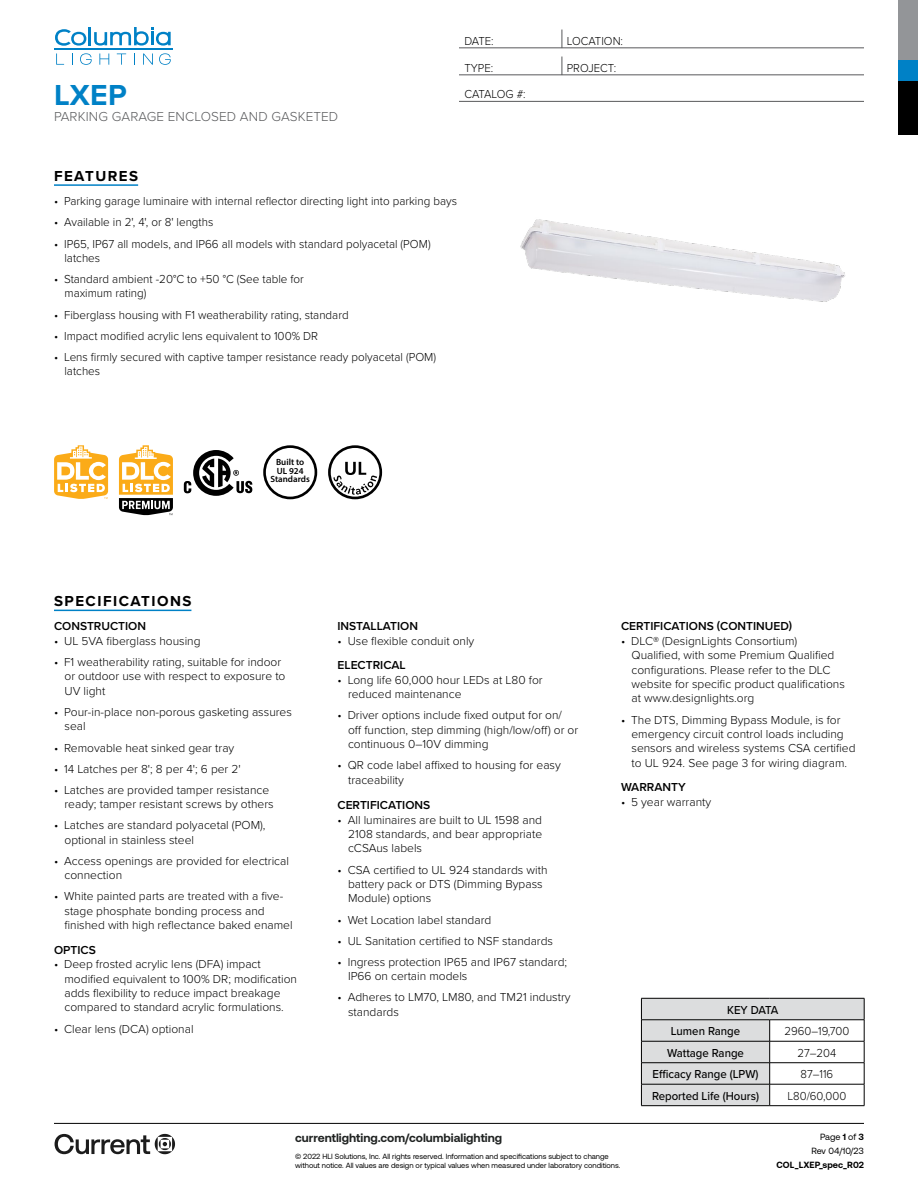
<style>
.page{position:relative;width:918px;height:1188px;background:#fff}
.page>*{position:absolute;margin:0;border:0;box-sizing:border-box;transform-origin:0 0}
.t1{font:700 30px "Proxima Nova";color:#0081c6}
.t2{font:700 15px "Proxima Nova";letter-spacing:.1em;color:#000}
.t3{font:300 13.5px "Proxima Nova";letter-spacing:.01em;color:#58595b}
.t4{font:300 12px/14.4px "Proxima Nova";color:#000}
.t5{font:600 12px "Proxima Nova";color:#000}
.t6{font:500 12px/21.5px "Proxima Nova";color:#000;scale:.95 1}
.t7{font:300 12px "Proxima Nova";color:#000;scale:.95 1}
.t8{font:700 12px "Aeonik";color:#202322}
.t9{font:300 12px "Proxima Nova";letter-spacing:-.02em;color:#000;scale:.95 1}
.t10{font:600 9px/8.4px "Myriad Pro";color:#000;text-align:center}
.t11{font:9px/14.1px "Aeonik";color:#000;text-align:right}
.t12{font:700 9px "Aeonik";color:#000}
.t13{font:7.5px/9.8px "Aeonik";color:#000}
.s1{font-weight:700}
</style>
<div class="page">
<div style="left:898px;top:81px;width:20px;height:54px;background:#000"></div>
<div style="left:898px;top:0;width:20px;height:61px;background:#939598"></div>
<div style="left:898px;top:61px;width:20px;height:20px;background:#0081c6"></div>
<hr style="left:54px;top:1123px;width:810px;height:1px;background:#000">
<svg style="left:55px;top:1134px;width:120px;height:20px"></svg>
<svg style="left:56px;top:53px;width:8px;height:12px"></svg>
<svg style="left:72px;top:53px;width:1px;height:12px"></svg>
<svg style="left:80px;top:53px;width:12px;height:12px"></svg>
<svg style="left:99px;top:53px;width:10px;height:12px"></svg>
<svg style="left:117px;top:53px;width:9px;height:12px"></svg>
<svg style="left:134px;top:53px;width:1px;height:12px"></svg>
<svg style="left:143px;top:53px;width:10px;height:12px"></svg>
<svg style="left:159px;top:53px;width:12px;height:12px"></svg>
<hr style="left:54px;top:49px;width:118px;height:1px;background:#0081c6">
<svg style="left:55px;top:27px;width:116px;height:19px"></svg>
<hr style="left:54px;top:184px;width:84px;height:2px;background:#0081c6">
<hr style="left:459px;top:48px;width:405px;height:1px;background:#58595b">
<svg style="left:562px;top:30px;width:1px;height:18px"></svg>
<hr style="left:459px;top:75px;width:405px;height:1px;background:#58595b">
<svg style="left:562px;top:57px;width:1px;height:18px"></svg>
<hr style="left:54px;top:610px;width:137px;height:1px;background:#0081c6">
<svg style="left:641px;top:998px;width:224px;height:108px"></svg>
<hr style="left:641px;top:1105px;width:129px;height:1px;background:#000">
<hr style="left:770px;top:1105px;width:94px;height:1px;background:#000">
<hr style="left:459px;top:101px;width:405px;height:1px;background:#58595b">
<svg style="left:54px;top:445px;width:54px;height:54px"></svg>
<svg style="left:184px;top:450px;width:68px;height:46px"></svg>
<div style="left:263px;top:445px;width:54px;height:54px;border:3px solid #000;border-radius:50%"></div>
<svg style="left:328px;top:445px;width:54px;height:54px"></svg>
<img style="left:520px;top:219px;width:325px;height:83px">
<svg style="left:119px;top:445px;width:54px;height:70px"></svg>
<h1 class="t1" style="left:54px;top:72px;width:74px">LXEP</h1>
<p class="t3" style="left:54px;top:107px;width:286px">PARKING GARAGE ENCLOSED AND GASKETED</p>
<p class="t7" style="left:464px;top:32px;width:32px">DATE:</p>
<p class="t7" style="left:567px;top:32px;width:61px">LOCATION:</p>
<p class="t7" style="left:464px;top:59px;width:32px">TYPE:</p>
<p class="t7" style="left:567px;top:59px;width:54px">PROJECT:</p>
<p class="t9" style="left:464px;top:85px;width:66px">CATALOG #:</p>
<p class="t2" style="left:54px;top:164px;width:86px">FEATURES</p>
<p class="t4" style="left:54px;top:193px;width:405px">• Parking garage luminaire with internal reflector directing light into parking bays</p>
<p class="t4" style="left:54px;top:215px;width:161px">• Available in 2', 4', or 8' lengths</p>
<p class="t4" style="left:64px;top:236px;width:368px;text-indent:-10px">• IP65, IP67 all models, and IP66 all models with standard polyacetal (POM) latches</p>
<p class="t4" style="left:64px;top:271px;width:241px;text-indent:-10px">• Standard ambient -20°C to +50 °C (See table for maximum rating)</p>
<p class="t4" style="left:54px;top:307px;width:296px">• Fiberglass housing with F1 weatherability rating, standard</p>
<p class="t4" style="left:54px;top:328px;width:266px">• Impact modified acrylic lens equivalent to 100% DR</p>
<p class="t4" style="left:64px;top:349px;width:373px;text-indent:-10px">• Lens firmly secured with captive tamper resistance ready polyacetal (POM) latches</p>
<p class="t10" style="left:270px;top:458px;width:41px">Built to<br>UL 924<br>Standards</p>
<p class="t2" style="left:54px;top:590px;width:139px">SPECIFICATIONS</p>
<p class="t5" style="left:54px;top:618px;width:94px">CONSTRUCTION</p>
<p class="t4" style="left:54px;top:633px;width:148px">• UL 5VA fiberglass housing</p>
<p class="t4" style="left:64px;top:654px;width:222px;text-indent:-10px">• F1 weatherability rating, suitable for indoor or outdoor use with respect to exposure to<br>UV light</p>
<p class="t4" style="left:64px;top:704px;width:229px;text-indent:-10px">• Pour-in-place non-porous gasketing assures seal</p>
<p class="t4" style="left:54px;top:740px;width:182px">• Removable heat sinked gear tray</p>
<p class="t4" style="left:54px;top:761px;width:188px">• 14 Latches per 8'; 8 per 4'; 6 per 2'</p>
<p class="t4" style="left:64px;top:782px;width:211px;text-indent:-10px">• Latches are provided tamper resistance ready; tamper resistant screws by others</p>
<p class="t4" style="left:64px;top:817px;width:203px;text-indent:-10px">• Latches are standard polyacetal (POM), optional in stainless steel</p>
<p class="t4" style="left:64px;top:853px;width:226px;text-indent:-10px">• Access openings are provided for electrical connection</p>
<p class="t4" style="left:64px;top:889px;width:230px;text-indent:-10px">• White painted parts are treated with a five&shy;stage phosphate bonding process and finished with high reflectance baked enamel</p>
<p class="t5" style="left:54px;top:941px;width:43px">OPTICS</p>
<p class="t4" style="left:64px;top:956px;width:234px;text-indent:-10px">• Deep frosted acrylic lens (DFA) impact modified equivalent to 100% DR; modification adds flexibility to reduce impact breakage compared to standard acrylic formulations.</p>
<p class="t4" style="left:54px;top:1021px;width:141px">• Clear lens (DCA) optional</p>
<p class="t5" style="left:338px;top:618px;width:82px">INSTALLATION</p>
<p class="t4" style="left:338px;top:633px;width:138px">• Use flexible conduit only</p>
<p class="t5" style="left:338px;top:657px;width:70px">ELECTRICAL</p>
<p class="t4" style="left:348px;top:672px;width:196px;text-indent:-10px">• Long life 60,000 hour LEDs at L80 for reduced maintenance</p>
<p class="t4" style="left:348px;top:708px;width:232px;text-indent:-10px">• Driver options include fixed output for on/<br>off function, step dimming (high/low/off) or or continuous 0–10V dimming</p>
<p class="t4" style="left:348px;top:757px;width:214px;text-indent:-10px">• QR code label affixed to housing for easy traceability</p>
<p class="t5" style="left:338px;top:796px;width:94px">CERTIFICATIONS</p>
<p class="t4" style="left:348px;top:812px;width:196px;text-align:justify;text-indent:-10px">• All luminaires are built to UL 1598 and 2108 standards, and bear appropriate cCSAus labels</p>
<p class="t4" style="left:348px;top:862px;width:201px;text-indent:-10px">• CSA certified to UL 924 standards with battery pack or DTS (Dimming Bypass<br>Module) options</p>
<p class="t4" style="left:338px;top:912px;width:155px">• Wet Location label standard</p>
<p class="t4" style="left:338px;top:933px;width:217px">• UL Sanitation certified to NSF standards</p>
<p class="t4" style="left:348px;top:954px;width:221px;text-indent:-10px">• Ingress protection IP65 and IP67 standard;<br>IP66 on certain models</p>
<p class="t4" style="left:348px;top:989px;width:224px;text-indent:-10px">• Adheres to LM70, LM80, and TM21 industry standards</p>
<p class="t5" style="left:621px;top:617px;width:173px">CERTIFICATIONS (CONTINUED)</p>
<p class="t4" style="left:632px;top:633px;width:215px;text-indent:-10px">• DLC® (DesignLights Consortium)<br>Qualified, with some Premium Qualified configurations. Please refer to the DLC website for specific product qualifications at www.designlights.org</p>
<p class="t4" style="left:632px;top:712px;width:226px;text-indent:-10px">• The DTS, Dimming Bypass Module, is for emergency circuit control loads including sensors and wireless systems CSA certified to UL 924. See page 3 for wiring diagram.</p>
<p class="t5" style="left:621px;top:778px;width:66px">WARRANTY</p>
<p class="t4" style="left:621px;top:794px;width:92px">• 5 year warranty</p>
<p class="t6" style="left:671px;top:999px;width:115px;text-indent:56px">KEY DATA<br>Lumen Range</p>
<p class="t7" style="left:785px;top:1022px;width:70px">2960–19,700</p>
<p class="t6" style="left:667px;top:1042px;width:83px">Wattage Range</p>
<p class="t7" style="left:798px;top:1044px;width:42px">27–204</p>
<p class="t6" style="left:653px;top:1063px;width:113px">Efficacy Range (LPW)</p>
<p class="t7" style="left:801px;top:1065px;width:36px">87–116</p>
<p class="t6" style="left:652px;top:1085px;width:114px">Reported Life (Hours)</p>
<p class="t7" style="left:788px;top:1087px;width:63px">L80/60,000</p>
<p class="t8" style="left:295px;top:1131px;width:209px">currentlighting.com/columbialighting</p>
<p class="t13" style="left:295px;top:1151px;width:327px">© 2022 HLI Solutions, Inc. All rights reserved. Information and specifications subject to change without notice. All values are design or typical values when measured under laboratory conditions.</p>
<p class="t11" style="left:812px;top:1130px;width:54px">Page <span class="s1">1</span> of <span class="s1">3<br></span>Rev 04/10/23</p>
<p class="t12" style="left:777px;top:1160px;width:89px">COL_LXEP_spec_R02</p>
</div>
